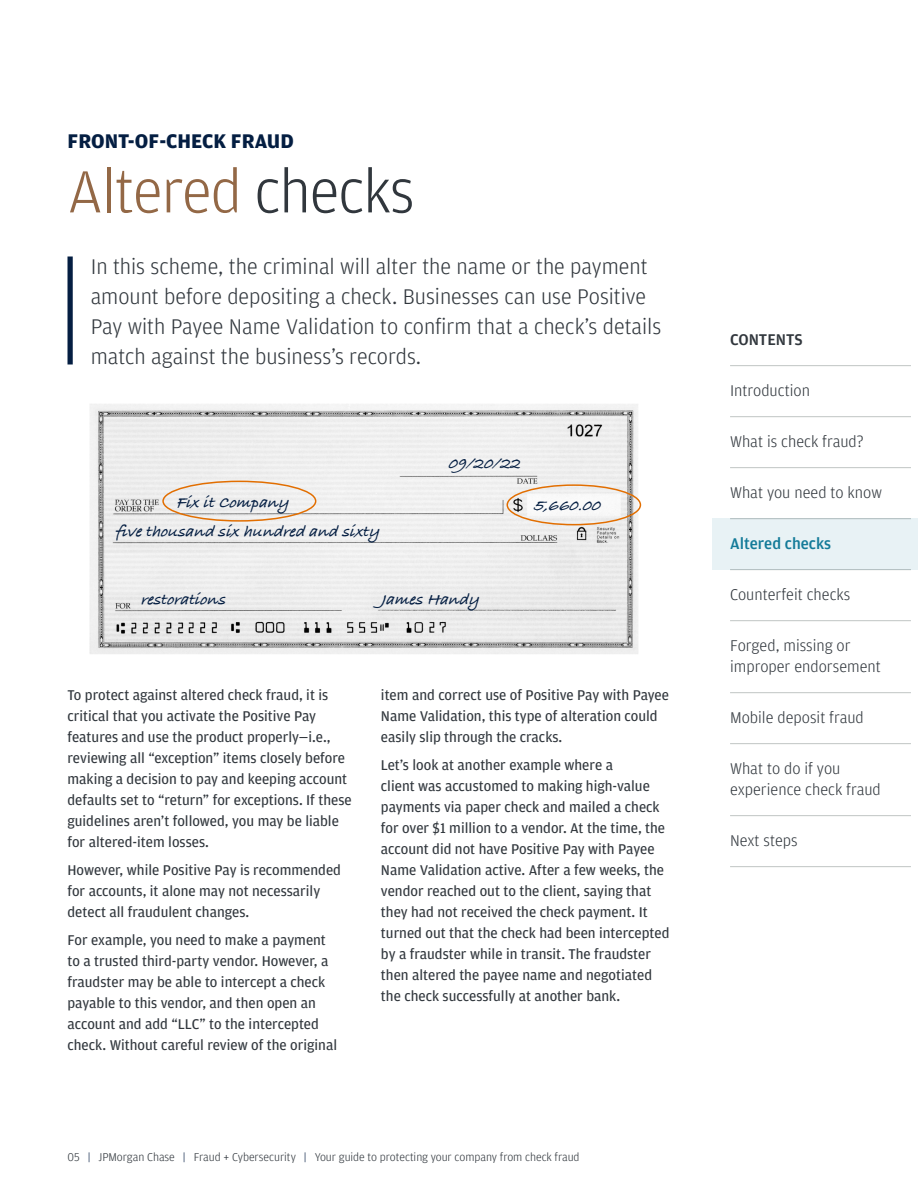
<style>
.page{position:relative;width:918px;height:1188px;background:#fff}
.page>*{position:absolute;margin:0;border:0;box-sizing:border-box;transform-origin:0 0}
.t1{font:300 63px "Amplitude";letter-spacing:-.02em;color:#936846}
.t2{font:300 22.5px/30px "Amplitude";color:#31373d}
.t3{font:700 21px "Amplitude";color:#041e42}
.t4{font:300 16.5px/21px "Amplitude";color:#31373d}
.t5{font:italic 700 16.5px/29px "Bradley Hand ITCTT";color:#041e42}
.t6{font:500 16.5px "Amplitude";color:#147b99}
.t7{font:500 16.5px "Amplitude";color:#31373d}
.t8{font:15px/21px "Amplitude";color:#31373d}
.t9{font:300 12px "Amplitude";letter-spacing:-.005em;color:#31373d}
.s1{color:#31373d}
.s2{color:#041e42}
</style>
<div class="page">
<div style="left:68px;top:256px;width:5px;height:108px;background:#041e42"></div>
<hr style="left:730px;top:365px;width:181px;height:1px;background:#c0c5c4">
<hr style="left:730px;top:416px;width:181px;height:1px;background:#c0c5c4">
<hr style="left:730px;top:467px;width:181px;height:1px;background:#c0c5c4">
<hr style="left:730px;top:620px;width:181px;height:1px;background:#c0c5c4">
<hr style="left:730px;top:692px;width:181px;height:1px;background:#c0c5c4">
<hr style="left:730px;top:743px;width:181px;height:1px;background:#c0c5c4">
<hr style="left:730px;top:815px;width:181px;height:1px;background:#c0c5c4">
<hr style="left:730px;top:866px;width:181px;height:1px;background:#c0c5c4">
<div style="left:713px;top:518px;width:205px;height:52px;background:#e8f2f5"></div>
<img style="left:89px;top:404px;width:553px;height:250px">
<div style="left:507px;top:484px;width:134px;height:41px;border:2px solid #e26e00;border-radius:50%"></div>
<div style="left:162px;top:481px;width:154px;height:41px;border:2px solid #e26e00;border-radius:50%"></div>
<p class="t3" style="left:68px;top:127px;width:228px">FRONT-OF-CHECK FRAUD</p>
<p class="t1" style="left:68px;top:152px;width:349px">Altered <span class="s1">checks</span></p>
<p class="t2" style="left:91px;top:251px;width:572px">In this scheme, the criminal will alter the name or the payment amount before depositing a check. Businesses can use Positive Pay with Payee Name Validation to confirm that a check’s details match against the business’s records.</p>
<p class="t5" style="left:115px;top:487px;width:273px;text-indent:61px">FixitComp any fivethousandsixhundredandsixty</p>
<p class="t5" style="left:448px;top:448px;width:80px">09/20/22</p>
<p class="t5" style="left:534px;top:490px;width:75px">5,660.00</p>
<p class="t5" style="left:140px;top:585px;width:93px">restorations</p>
<p class="t5" style="left:381px;top:585px;width:107px">JamesHandy</p>
<p class="t8" style="left:68px;top:685px;width:286px">To protect against altered check fraud, it is critical that you activate the Positive Pay features and use the product properly—i.e., reviewing all “exception” items closely before making a decision to pay and keeping account defaults set to “return” for exceptions. If these guidelines aren’t followed, you may be liable for altered-item losses.</p>
<p class="t8" style="left:68px;top:859px;width:275px">However, while Positive Pay is recommended for accounts, it alone may not necessarily detect all fraudulent changes.</p>
<p class="t8" style="left:68px;top:929px;width:271px">For example, you need to make a payment to a trusted third-party vendor. However, a fraudster may be able to intercept a check payable to this vendor, and then open an account and add “LLC” to the intercepted check. Without careful review of the original</p>
<p class="t8" style="left:381px;top:685px;width:290px">item and correct use of Positive Pay with Payee<br>Name Validation, this type of alteration could easily slip through the cracks.</p>
<p class="t8" style="left:381px;top:754px;width:290px">Let’s look at another example where a<br>client was accustomed to making high-value payments via paper check and mailed a check for over $1 million to a vendor. At the time, the account did not have Positive Pay with Payee Name Validation active. After a few weeks, the vendor reached out to the client, saying that they had not received the check payment. It turned out that the check had been intercepted by a fraudster while in transit. The fraudster then altered the payee name and negotiated the check successfully at another bank.</p>
<p class="t9" style="left:68px;top:1149px;width:514px">05 <span class="s2">|</span> JPMorgan Chase <span class="s2">|</span> Fraud + Cybersecurity <span class="s2">|</span> Your guide to protecting your company from check fraud</p>
<p class="t7" style="left:730px;top:329px;width:74px">CONTENTS</p>
<p class="t4" style="left:730px;top:380px;width:81px">Introduction</p>
<p class="t4" style="left:730px;top:431px;width:135px">What is check fraud?</p>
<p class="t4" style="left:730px;top:482px;width:153px">What you need to know</p>
<p class="t6" style="left:730px;top:533px;width:103px">Altered checks</p>
<p class="t4" style="left:730px;top:584px;width:122px">Counterfeit checks</p>
<p class="t4" style="left:730px;top:635px;width:152px">Forged, missing or improper endorsement</p>
<p class="t4" style="left:730px;top:707px;width:135px">Mobile deposit fraud</p>
<p class="t4" style="left:730px;top:758px;width:152px">What to do if you experience check fraud</p>
<p class="t4" style="left:730px;top:830px;width:69px">Next steps</p>
</div>
